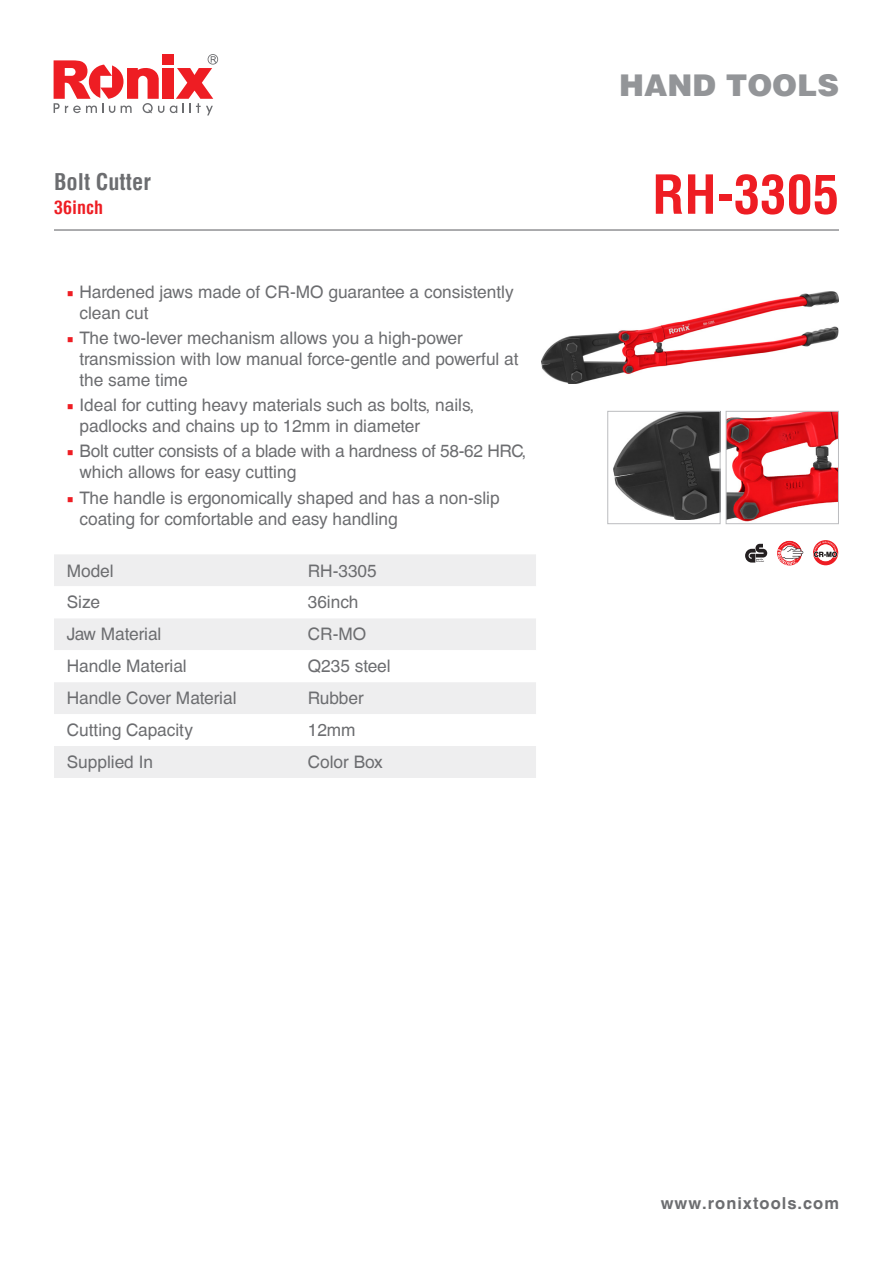
<style>
.page{position:relative;width:893px;height:1263px;background:#fff}
.page>*{position:absolute;margin:0;border:0;box-sizing:border-box;transform-origin:0 0}
.t1{font:700 condensed 52.5px "Helvetica LT";color:#ee1d23}
.t2{font:900 30px "Helvetica LT";color:#939598}
.t3{font:700 condensed 22.5px "Helvetica LT";color:#6c6d70}
.t4{font:700 condensed 18px "Helvetica LT";color:#ee1d23}
.t5{font:17.25px/21px "Helvetica CE";color:#6c6d70}
.t6{font:700 16.5px "Helvetica CE";letter-spacing:.06em;color:#6c6d70}
.s1{font-family:"Minion Pro";color:#ee1d23}
</style>
<div class="page">
<svg style="left:170px;top:54px;width:48px;height:61px"></svg>
<div style="left:162px;top:68px;width:11px;height:31px;background:#ee1d23"></div>
<svg style="left:54px;top:60px;width:110px;height:53px"></svg>
<div style="left:162px;top:54px;width:11px;height:11px;background:#ee1d23"></div>
<div style="left:54px;top:554px;width:482px;height:224px;background:#eeeeef"></div>
<svg style="left:54px;top:586px;width:482px;height:160px"></svg>
<hr style="left:54px;top:229px;width:785px;height:2px;background:#6c6d70">
<img style="left:541px;top:292px;width:298px;height:91px">
<img style="left:613px;top:413px;width:106px;height:106px">
<div style="left:607px;top:411px;width:114px;height:113px;border:1px solid #bcbdc0"></div>
<img style="left:728px;top:413px;width:109px;height:109px">
<div style="left:726px;top:411px;width:113px;height:113px;border:1px solid #bcbdc0"></div>
<svg style="left:777px;top:540px;width:27px;height:26px"></svg>
<svg style="left:745px;top:544px;width:22px;height:18px"></svg>
<svg style="left:812px;top:539px;width:27px;height:27px"></svg>
<div style="left:813px;top:540px;width:25px;height:25px;background:#ee1d23;border-radius:50%"></div>
<svg style="left:814px;top:541px;width:23px;height:20px"></svg>
<p class="t3" style="left:54px;top:167px;width:98px">Bolt Cutter</p>
<p class="t4" style="left:54px;top:196px;width:50px">36inch</p>
<p class="t5" style="left:80px;top:281px;width:436px;text-indent:-13px"><span class="s1">■</span> Hardened jaws made of CR-MO guarantee a consistently clean cut</p>
<p class="t5" style="left:80px;top:327px;width:441px;text-indent:-13px"><span class="s1">■</span> The two-lever mechanism allows you a high-power transmission with low manual force-gentle and powerful at the same time</p>
<p class="t5" style="left:80px;top:395px;width:396px;text-indent:-13px"><span class="s1">■</span> Ideal for cutting heavy materials such as bolts, nails, padlocks and chains up to 12mm in diameter</p>
<p class="t5" style="left:80px;top:441px;width:448px;text-indent:-13px"><span class="s1">■</span> Bolt cutter consists of a blade with a hardness of 58-62 HRC, which allows for easy cutting</p>
<p class="t5" style="left:80px;top:487px;width:422px;text-indent:-13px"><span class="s1">■</span> The handle is ergonomically shaped and has a non-slip coating for comfortable and easy handling</p>
<p class="t5" style="left:67px;top:560px;width:48px">Model</p>
<p class="t5" style="left:308px;top:560px;width:71px">RH-3305</p>
<p class="t5" style="left:67px;top:592px;width:35px">Size</p>
<p class="t5" style="left:308px;top:592px;width:52px">36inch</p>
<p class="t5" style="left:67px;top:624px;width:96px">Jaw Material</p>
<p class="t5" style="left:308px;top:624px;width:60px">CR-MO</p>
<p class="t5" style="left:67px;top:656px;width:122px">Handle Material</p>
<p class="t5" style="left:308px;top:656px;width:84px">Q235 steel</p>
<p class="t5" style="left:67px;top:688px;width:171px">Handle Cover Material</p>
<p class="t5" style="left:308px;top:688px;width:58px">Rubber</p>
<p class="t5" style="left:67px;top:720px;width:128px">Cutting Capacity</p>
<p class="t5" style="left:308px;top:720px;width:49px">12mm</p>
<p class="t5" style="left:67px;top:752px;width:88px">Supplied In</p>
<p class="t5" style="left:308px;top:752px;width:76px">Color Box</p>
<h2 class="t2" style="left:619px;top:65px;width:221px">HAND TOOLS</h2>
<p class="t1" style="left:652px;top:162px;width:188px">RH-3305</p>
<p class="t6" style="left:661px;top:1193px;width:180px">www.ronixtools.com</p>
</div>
